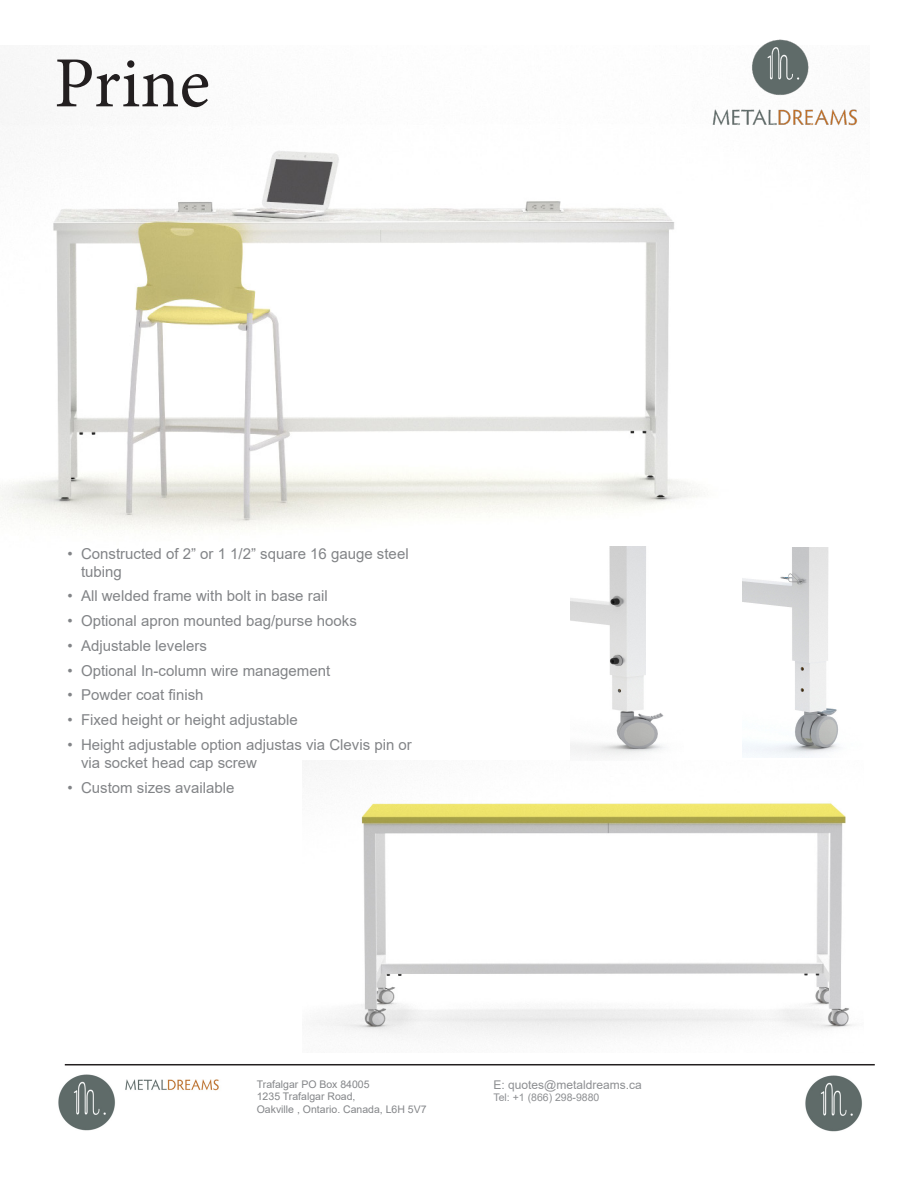
<style>
.page{position:relative;width:918px;height:1188px;background:#fff}
.page>*{position:absolute;margin:0;border:0;box-sizing:border-box;transform-origin:0 0}
.t1{font:72px "Minion Pro";color:#231f20}
.t2{font:15px/18px "Arial";color:#828487}
.t3{font:12px "Arial";color:#8d8f92}
.t4{font:10.5px "Arial";color:#848689}
.t5{font:10.5px "Arial";color:#8d8f92}
</style>
<div class="page">
<img style="left:0;top:70px;width:829px;height:478px">
<img style="left:305px;top:761px;width:548px;height:277px">
<img style="left:571px;top:546px;width:112px;height:212px">
<img style="left:703px;top:39px;width:155px;height:118px">
<hr style="left:65px;top:1064px;width:810px;height:1px;background:#231f20">
<img style="left:125px;top:1079px;width:94px;height:12px">
<img style="left:805px;top:1075px;width:57px;height:57px">
<img style="left:58px;top:1074px;width:57px;height:57px">
<img style="left:742px;top:548px;width:98px;height:209px">
<p class="t1" style="left:54px;top:35px;width:158px">Prine</p>
<p class="t2" style="left:81px;top:544px;width:329px;text-indent:-14px">• Constructed of 2” or 1 1/2” square 16 gauge steel tubing</p>
<p class="t2" style="left:68px;top:587px;width:262px">• All welded frame with bolt in base rail</p>
<p class="t2" style="left:68px;top:612px;width:291px">• Optional apron mounted bag/purse hooks</p>
<p class="t2" style="left:68px;top:637px;width:141px">• Adjustable levelers</p>
<p class="t2" style="left:68px;top:661px;width:264px">• Optional In-column wire management</p>
<p class="t2" style="left:68px;top:686px;width:138px">• Powder coat finish</p>
<p class="t2" style="left:68px;top:711px;width:232px">• Fixed height or height adjustable</p>
<p class="t2" style="left:81px;top:736px;width:332px;text-indent:-14px">• Height adjustable option adjustas via Clevis pin or via socket head cap screw</p>
<p class="t2" style="left:68px;top:778px;width:168px">• Custom sizes available</p>
<p class="t4" style="left:257px;top:1077px;width:114px">Trafalgar PO Box 84005</p>
<p class="t4" style="left:257px;top:1089px;width:100px">1235 Trafalgar Road,</p>
<p class="t4" style="left:257px;top:1102px;width:171px">Oakville , Ontario. Canada, L6H 5V7</p>
<p class="t3" style="left:494px;top:1076px;width:150px">E: quotes@metaldreams.ca</p>
<p class="t5" style="left:494px;top:1090px;width:107px">Tel: +1 (866) 298-9880</p>
</div>
